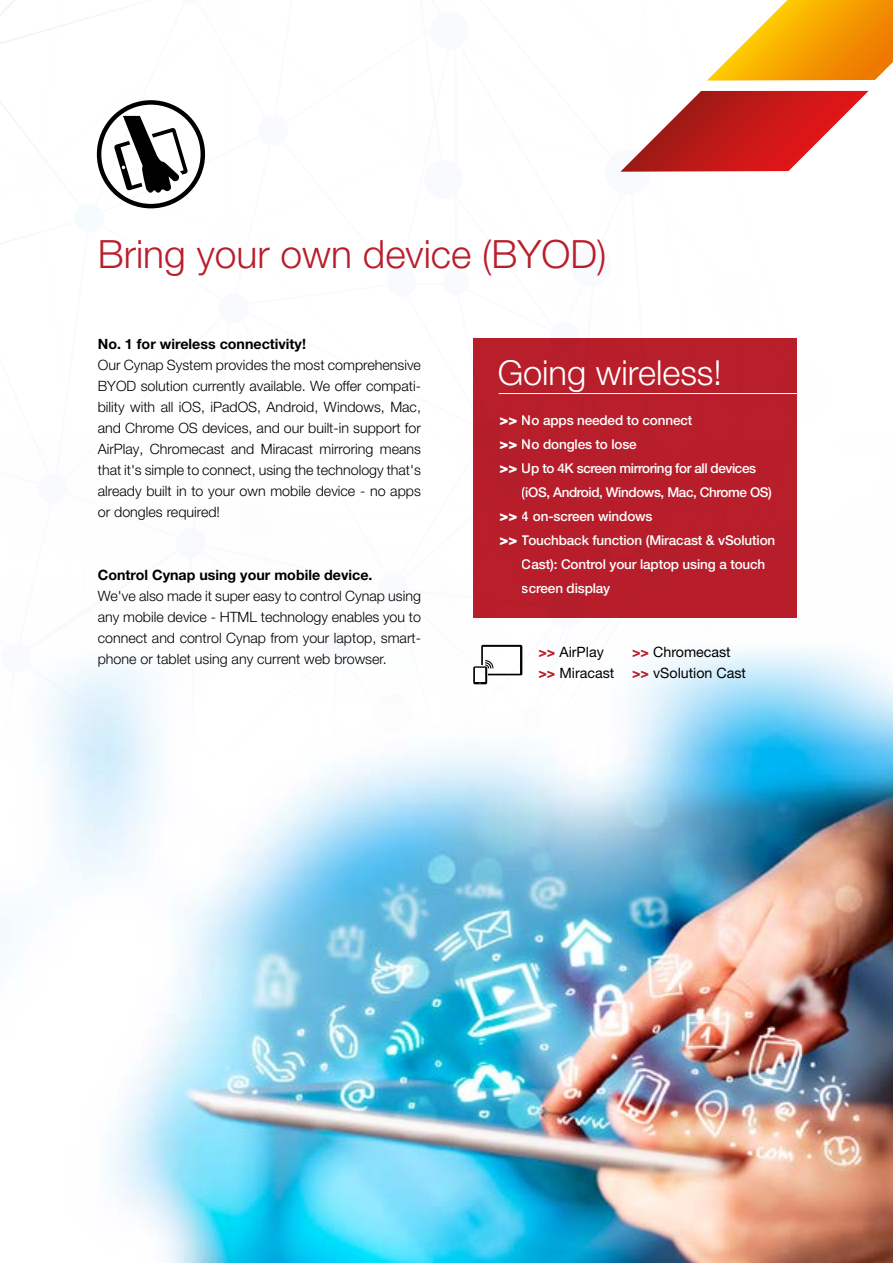
<style>
.page{position:relative;width:893px;height:1263px;background:#fff}
.page>*{position:absolute;margin:0;border:0;box-sizing:border-box;transform-origin:0 0}
.t1{font:300 39px "Helvetica Neue LT Pro";color:#b91e2b}
.t2{font:300 34.5px "Helvetica Neue LT Pro";color:#fff}
.t3{font:800 15px/24px "Helvetica Neue LT Pro";color:#fff;text-align:justify}
.t4{font:300 14.25px/21px "Helvetica Neue LT Pro";color:#000;text-align:justify}
.t5{font:700 14.25px "Helvetica Neue LT Pro";color:#000}
.t6{font:14.25px/21px "Helvetica Neue LT Pro";color:#000}
.t7{font:500 13.5px/24px "Helvetica Neue LT Pro";letter-spacing:-.01em;color:#fff}
.s1{font-weight:800;font-stretch:condensed;color:#b91e2b}
</style>
<div class="page">
<img style="left:0;top:438px;width:893px;height:825px">
<div style="left:97px;top:100px;width:108px;height:108px;border:4px solid #000;border-radius:50%"></div>
<svg style="left:114px;top:116px;width:74px;height:77px"></svg>
<svg style="left:473px;top:645px;width:49px;height:39px"></svg>
<svg style="left:620px;top:91px;width:249px;height:81px"></svg>
<svg style="left:707px;top:0;width:186px;height:81px"></svg>
<div style="left:473px;top:338px;width:323px;height:280px;background:#b91e2b"></div>
<hr style="left:499px;top:393px;width:394px;height:1px;background:#fff">
<h1 class="t1" style="left:98px;top:230px;width:510px">Bring your own device (BYOD)</h1>
<p class="t5" style="left:98px;top:335px;width:210px">No. 1 for wireless connectivity!</p>
<p class="t4" style="left:98px;top:354px;width:325px">Our Cynap System provides the most comprehensive BYOD solution currently available. We offer compati&shy;bility with all iOS, iPadOS, Android, Windows, Mac, and Chrome OS devices, and our built-in support for AirPlay, Chromecast and Miracast mirroring means that it's simple to connect, using the technology that's already built in to your own mobile device - no apps or dongles required!</p>
<p class="t5" style="left:98px;top:566px;width:276px">Control Cynap using your mobile device.</p>
<p class="t4" style="left:98px;top:585px;width:325px">We've also made it super easy to control Cynap using any mobile device - HTML technology enables you to connect and control Cynap from your laptop, smart&shy;phone or tablet using any current web browser.</p>
<h2 class="t2" style="left:497px;top:352px;width:226px">Going wireless!</h2>
<p class="t7" style="left:522px;top:408px;width:255px">No apps needed to connect<br>No dongles to lose<br>Up to 4K screen mirroring for all devices (iOS, Android, Windows, Mac, Chrome OS)<br>4 on-screen windows<br>Touchback function (Miracast &amp; vSolution<br>Cast): Control your laptop using a touch screen display</p>
<p class="t3" style="left:499px;top:408px;width:19px">&gt;&gt; &gt;&gt; &gt;&gt;</p>
<p class="t3" style="left:499px;top:504px;width:19px">&gt;&gt; &gt;&gt;</p>
<p class="t6" style="left:538px;top:641px;width:77px"><span class="s1">&gt;&gt;</span> AirPlay <span class="s1">&gt;&gt;</span> Miracast</p>
<p class="t6" style="left:632px;top:641px;width:115px"><span class="s1">&gt;&gt;</span> Chromecast <span class="s1">&gt;&gt;</span> vSolution Cast</p>
</div>
